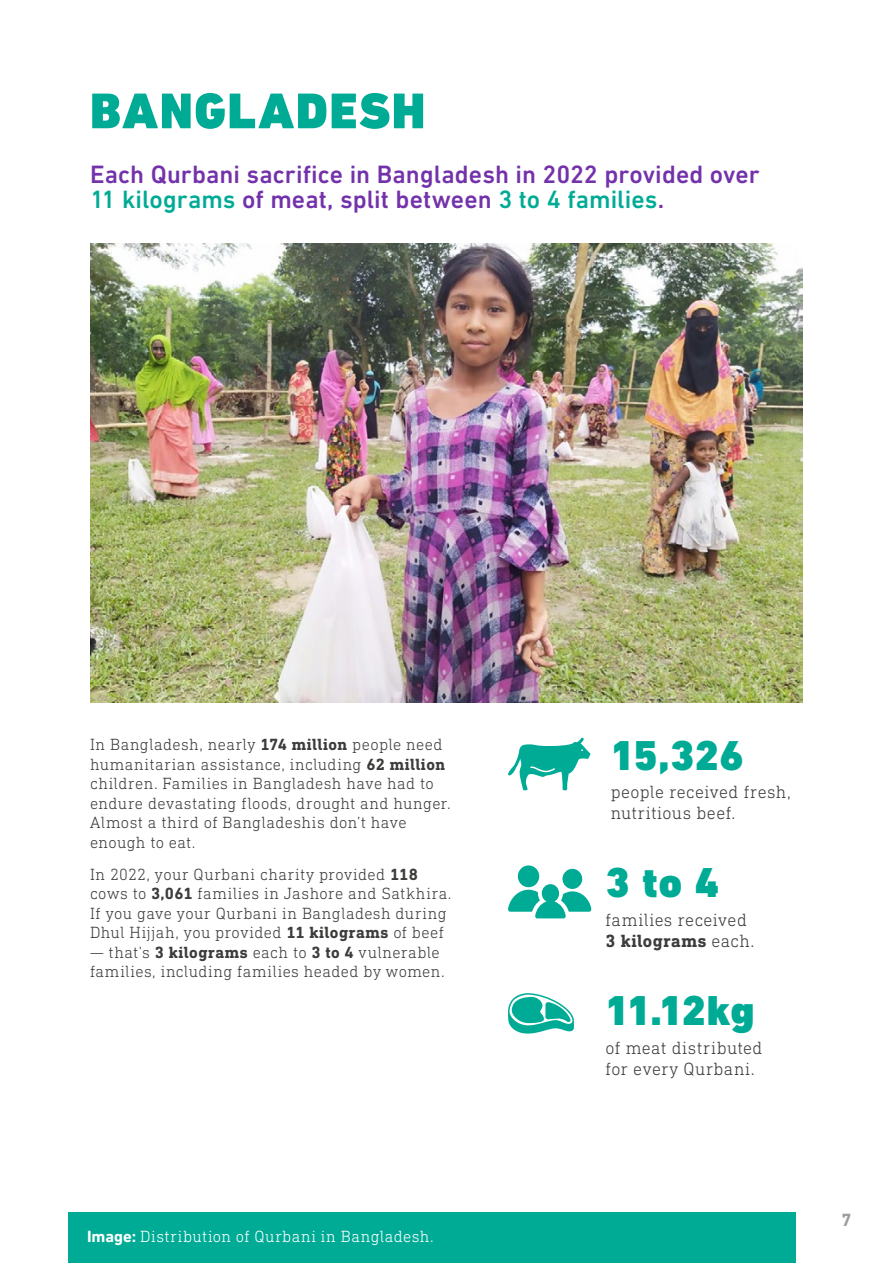
<style>
.page{position:relative;width:893px;height:1263px;background:#fff}
.page>*{position:absolute;margin:0;border:0;box-sizing:border-box;transform-origin:0 0}
.t1{font:900 51px "DIN Next LT Pro";letter-spacing:.025em;color:#00ab96}
.price_handle{font:900 42.6px "DIN Next LT Pro";letter-spacing:.01em;color:#00ab96}
.price_handle-2{font:500 25.5px/25.5px "DIN Next LT Pro";letter-spacing:.005em;color:#7332aa}
.Body_Copy{font:300 18px/21px "DIN Next Slab Pro";letter-spacing:.025em;color:#3c3c3b}
.t2{font:700 18px "DIN Next LT Pro";color:#9d9d9c}
.Body_Copy-2{font:300 16.5px/19.5px "DIN Next Slab Pro";letter-spacing:.025em;color:#3c3c3b}
.Body_Copy-3{font:300 16.5px "DIN Next Slab Pro";letter-spacing:.03em;color:#fff}
.s1{color:#00ab96}
.s2{font-weight:700}
.s3{font-family:"DIN Next LT Pro";font-weight:700}
</style>
<div class="page">
<img style="left:90px;top:244px;width:713px;height:458px">
<svg style="left:508px;top:993px;width:66px;height:41px"></svg>
<div style="left:518px;top:865px;width:21px;height:22px;background:#00ab96;border-radius:50%"></div>
<div style="left:562px;top:869px;width:20px;height:20px;background:#00ab96;border-radius:50%"></div>
<svg style="left:508px;top:884px;width:83px;height:34px"></svg>
<div style="left:68px;top:1213px;width:728px;height:50px;background:#00ab96"></div>
<svg style="left:508px;top:737px;width:82px;height:53px"></svg>
<p class="t1" style="left:90px;top:80px;width:337px">BANGLADESH</p>
<p class="price_handle-2" style="left:90px;top:161px;width:671px">Each Qurbani sacrifice in Bangladesh in 2022 provided over<br><span class="s1">11 kilograms</span> of meat, split between <span class="s1">3 to 4 families</span>.</p>
<p class="Body_Copy-2" style="left:90px;top:735px;width:362px">In Bangladesh, nearly <span class="s2">174 million</span> people need humanitarian assistance, including <span class="s2">62 million </span>children. Families in Bangladesh have had to endure devastating floods, drought and hunger.<br>Almost a third of Bangladeshis don’t have enough to eat.</p>
<p class="Body_Copy-2" style="left:90px;top:864px;width:363px">In 2022, your Qurbani charity provided <span class="s2">118 </span>cows to <span class="s2">3,061</span> families in Jashore and Satkhira.<br>If you gave your Qurbani in Bangladesh during Dhul Hijjah, you provided <span class="s2">11 kilograms</span> of beef</p>
<p class="Body_Copy-2" style="left:90px;top:942px;width:356px">— that’s <span class="s2">3 kilograms</span> each to <span class="s2">3 to 4</span> vulnerable families, including families headed by women.</p>
<p class="Body_Copy-3" style="left:87px;top:1227px;width:348px"><span class="s3">Image:</span> Distribution of Qurbani in Bangladesh.</p>
<p class="price_handle" style="left:611px;top:730px;width:135px">15,326</p>
<p class="Body_Copy" style="left:611px;top:781px;width:181px">people received fresh, nutritious beef.</p>
<p class="price_handle" style="left:606px;top:857px;width:115px">3 to 4</p>
<p class="Body_Copy" style="left:606px;top:909px;width:150px">families received<br><span class="s2">3 kilograms</span> each.</p>
<p class="price_handle" style="left:606px;top:985px;width:150px">11.12kg</p>
<p class="Body_Copy" style="left:606px;top:1037px;width:158px">of meat distributed for every Qurbani.</p>
<p class="t2" style="left:841px;top:1209px;width:12px">7</p>
</div>
